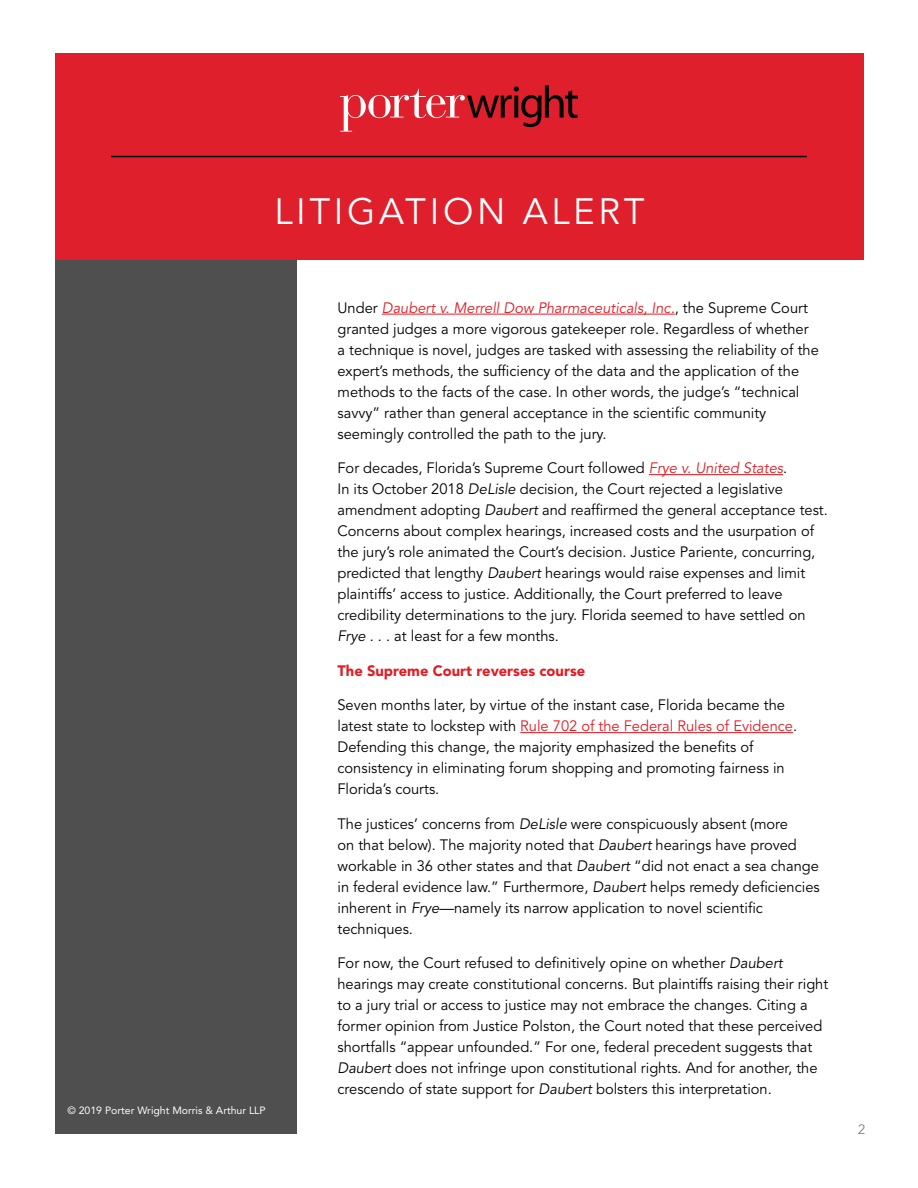
<style>
.page{position:relative;width:918px;height:1188px;background:#fff}
.page>*{position:absolute;margin:0;border:0;box-sizing:border-box;transform-origin:0 0}
.t1{font:36.45px "Avenir LT Std";letter-spacing:.1em;color:#fff}
.t2{font:15px/21px "Avenir LT Std";color:#000}
.t3{font:900 15px "Avenir LT Std";color:#e31b23}
.t4{font:300 13.5px "Avenir LT Std";color:#000}
.t5{font:10.5px "Avenir LT Std";color:#fff}
.s1{font-style:italic;color:#e31b23}
.s2{font-style:italic}
.s3{color:#e31b23}
</style>
<div class="page">
<div style="left:55px;top:253px;width:242px;height:881px;background:#4f4f4f"></div>
<div style="left:55px;top:53px;width:809px;height:207px;background:#df1f2c"></div>
<hr style="left:111px;top:156px;width:696px;height:1px;background:#000">
<svg style="left:340px;top:85px;width:238px;height:47px"></svg>
<hr style="left:382px;top:314px;width:293px;height:1px;background:#e31b23">
<hr style="left:649px;top:474px;width:134px;height:1px;background:#e31b23">
<hr style="left:520px;top:732px;width:273px;height:1px;background:#e31b23">
<h1 class="t1" style="left:274px;top:191px;width:372px">LITIGATION ALERT</h1>
<p class="t5" style="left:68px;top:1104px;width:200px">© 2019 Porter Wright Morris &amp; Arthur LLP</p>
<p class="t2" style="left:338px;top:297px;width:483px">Under <span class="s1">Daubert v. Merrell Dow Pharmaceuticals, Inc.</span>, the Supreme Court granted judges a more vigorous gatekeeper role. Regardless of whether a technique is novel, judges are tasked with assessing the reliability of the expert’s methods, the sufficiency of the data and the application of the methods to the facts of the case. In other words, the judge’s “technical savvy” rather than general acceptance in the scientific community seemingly controlled the path to the jury.</p>
<p class="t2" style="left:338px;top:458px;width:492px">For decades, Florida’s Supreme Court followed <span class="s1">Frye v. United States</span>.<br>In its October 2018 <span class="s2">DeLisle</span> decision, the Court rejected a legislative amendment adopting <span class="s2">Daubert</span> and reaffirmed the general acceptance test.<br>Concerns about complex hearings, increased costs and the usurpation of the jury’s role animated the Court’s decision. Justice Pariente, concurring, predicted that lengthy <span class="s2">Daubert</span> hearings would raise expenses and limit plaintiffs’ access to justice. Additionally, the Court preferred to leave credibility determinations to the jury. Florida seemed to have settled on <span class="s2">Frye</span> . . . at least for a few months.</p>
<p class="t3" style="left:338px;top:661px;width:249px">The Supreme Court reverses course</p>
<p class="t2" style="left:338px;top:695px;width:461px">Seven months later, by virtue of the instant case, Florida became the latest state to lockstep with <span class="s3">Rule 702 of the Federal Rules of Evidence</span>.<br>Defending this change, the majority emphasized the benefits of consistency in eliminating forum shopping and promoting fairness in Florida’s courts.</p>
<p class="t2" style="left:338px;top:813px;width:484px">The justices’ concerns from <span class="s2">DeLisle</span> were conspicuously absent (more<br>on that below). The majority noted that <span class="s2">Daubert</span> hearings have proved workable in 36 other states and that <span class="s2">Daubert</span> “did not enact a sea change in federal evidence law.” Furthermore, <span class="s2">Daubert</span> helps remedy deficiencies inherent in <span class="s2">Frye</span>—namely its narrow application to novel scientific techniques.</p>
<p class="t2" style="left:338px;top:953px;width:492px">For now, the Court refused to definitively opine on whether <span class="s2">Daubert </span>hearings may create constitutional concerns. But plaintiffs raising their right to a jury trial or access to justice may not embrace the changes. Citing a former opinion from Justice Polston, the Court noted that these perceived shortfalls “appear unfounded.” For one, federal precedent suggests that <span class="s2">Daubert</span> does not infringe upon constitutional rights. And for another, the crescendo of state support for <span class="s2">Daubert</span> bolsters this interpretation.</p>
<p class="t4" style="left:858px;top:1121px;width:9px">2</p>
</div>
